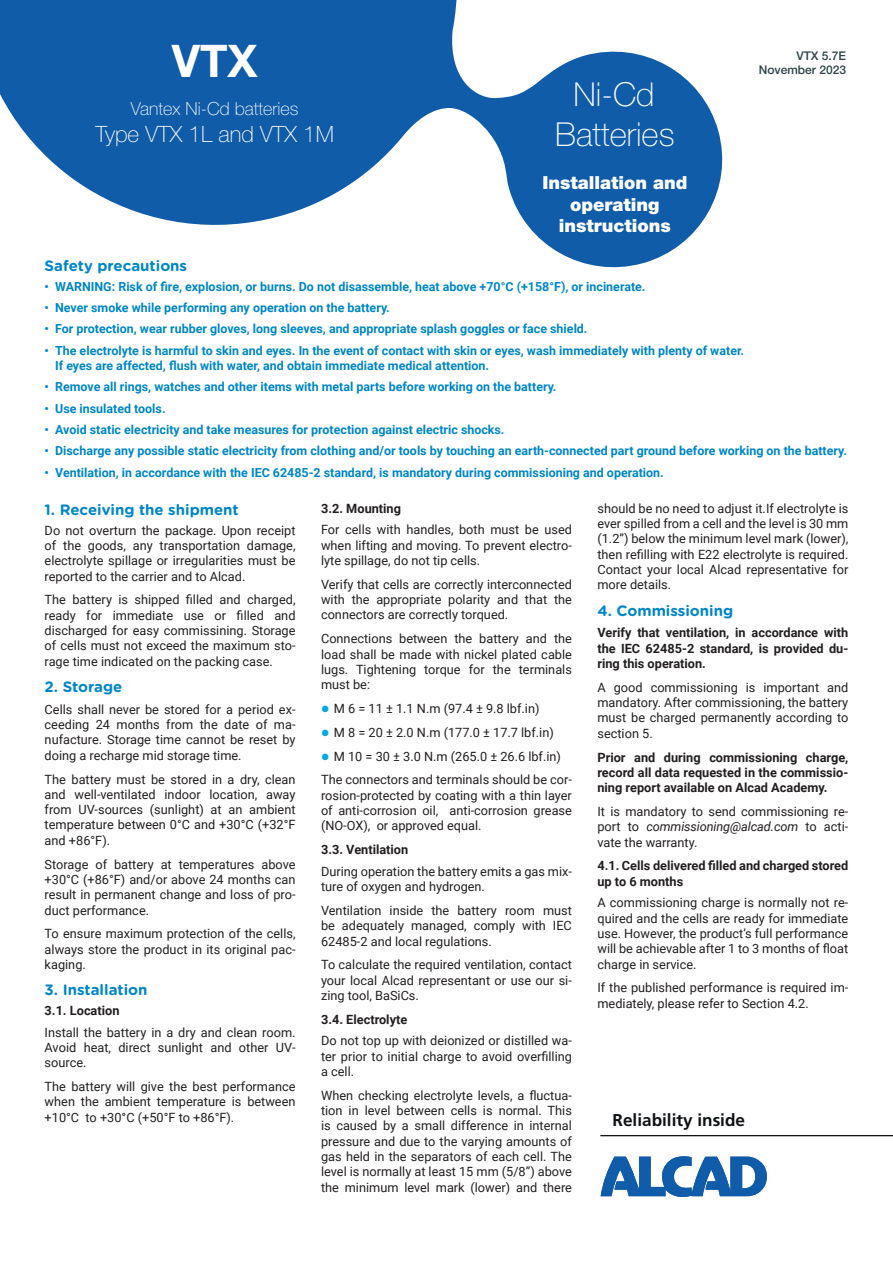
<style>
.page{position:relative;width:893px;height:1263px;background:#fff}
.page>*{position:absolute;margin:0;border:0;box-sizing:border-box;transform-origin:0 0}
.t1{font:700 45px "Helvetica Neue LT Std";color:#fff}
.t2{font:100 33px/39.6px "Helvetica Neue LT Std";color:#fff;text-align:center}
.t3{font:100 22.5px "Helvetica Neue LT Std";color:#fff}
.t4{font:900 18px/21.6px "Helvetica Neue LT Std";color:#fff;text-align:center}
.t5{font:100 18px "Helvetica Neue LT Std";color:#fff}
.t6{font:700 17.1px "Frutiger LT Std";color:#101315}
.t7{font:700 15px "Gotham Rounded";color:#0086c7}
.t8{font:12.75px/15.3px "Roboto";color:#231f20;text-align:justify}
.t9{font:700 12.75px/15.3px "Roboto";color:#231f20;text-align:justify}
.t10{font:700 12.45px/15px "Roboto";color:#0086c7}
.t11{font:500 12px/14.4px "Helvetica Neue LT Std";color:#2d4348;text-align:right}
.s1{font-size:12.3px}
.s2{font-style:italic}
</style>
<div class="page">
<svg style="left:601px;top:1156px;width:166px;height:41px"></svg>
<hr style="left:600px;top:1135px;width:293px;height:1px;background:#101315">
<svg style="left:0;top:0;width:723px;height:268px;fill:#105ca8"></svg>
<h1 class="t1" style="left:172px;top:33px;width:87px">VTX</h1>
<h3 class="t5" style="left:131px;top:99px;width:169px">Vantex Ni-Cd batteries</h3>
<h3 class="t3" style="left:96px;top:122px;width:240px">Type VTX 1L and VTX 1M</h3>
<h2 class="t2" style="left:555px;top:75px;width:121px">Ni-Cd<br>Batteries</h2>
<h3 class="t4" style="left:542px;top:172px;width:146px">Installation and operating instructions</h3>
<p class="t11" style="left:759px;top:48px;width:89px">VTX 5.7E<br>November 2023</p>
<p class="t7" style="left:45px;top:255px;width:144px">Safety precautions</p>
<p class="t10" style="left:45px;top:278px;width:602px"><span class="s1">•</span> WARNING: Risk of fire, explosion, or burns. Do not disassemble, heat above +70°C (+158°F), or incinerate.</p>
<p class="t10" style="left:45px;top:300px;width:347px"><span class="s1">•</span> Never smoke while performing any operation on the battery.</p>
<p class="t10" style="left:45px;top:321px;width:544px"><span class="s1">•</span> For protection, wear rubber gloves, long sleeves, and appropriate splash goggles or face shield.</p>
<p class="t10" style="left:55px;top:342px;width:690px;text-indent:-11px"><span class="s1">•</span> The electrolyte is harmful to skin and eyes. In the event of contact with skin or eyes, wash immediately with plenty of water.<br>If eyes are affected, flush with water, and obtain immediate medical attention.</p>
<p class="t10" style="left:45px;top:379px;width:513px"><span class="s1">•</span> Remove all rings, watches and other items with metal parts before working on the battery.</p>
<p class="t10" style="left:45px;top:400px;width:122px"><span class="s1">•</span> Use insulated tools.</p>
<p class="t10" style="left:45px;top:422px;width:461px"><span class="s1">•</span> Avoid static electricity and take measures for protection against electric shocks.</p>
<p class="t10" style="left:45px;top:443px;width:804px"><span class="s1">•</span> Discharge any possible static electricity from clothing and/or tools by touching an earth-connected part ground before working on the battery.</p>
<p class="t10" style="left:45px;top:464px;width:621px"><span class="s1">•</span> Ventilation, in accordance with the IEC 62485-2 standard, is mandatory during commissioning and operation.</p>
<p class="t7" style="left:45px;top:499px;width:196px">1. Receiving the shipment</p>
<p class="t8" style="left:45px;top:522px;width:252px">Do not overturn the package. Upon receipt of the goods, any transportation damage, electrolyte spillage or irregularities must be reported to the carrier and to Alcad.</p>
<p class="t8" style="left:45px;top:592px;width:252px">The battery is shipped filled and charged, ready for immediate use or filled and discharged for easy commissining. Storage of cells must not exceed the maximum sto&shy;rage time indicated on the packing case.</p>
<p class="t7" style="left:45px;top:676px;width:79px">2. Storage</p>
<p class="t8" style="left:45px;top:701px;width:252px">Cells shall never be stored for a period ex&shy;ceeding 24 months from the date of ma&shy;nufacture. Storage time cannot be reset by doing a recharge mid storage time.</p>
<p class="t8" style="left:45px;top:771px;width:252px">The battery must be stored in a dry, clean and well-ventilated indoor location, away from UV-sources (sunlight) at an ambient temperature between 0°C and +30°C (+32°F and +86°F).</p>
<p class="t8" style="left:45px;top:856px;width:252px">Storage of battery at temperatures above +30°C (+86°F) and/or above 24 months can result in permanent change and loss of pro&shy;duct performance.</p>
<p class="t8" style="left:45px;top:926px;width:252px">To ensure maximum protection of the cells, always store the product in its original pac&shy;kaging.</p>
<p class="t7" style="left:45px;top:979px;width:104px">3. Installation</p>
<p class="t9" style="left:45px;top:1002px;width:76px">3.1. Location</p>
<p class="t8" style="left:45px;top:1024px;width:252px">Install the battery in a dry and clean room.<br>Avoid heat, direct sunlight and other UV&shy;source.</p>
<p class="t8" style="left:45px;top:1078px;width:252px">The battery will give the best performance when the ambient temperature is between +10°C to +30°C (+50°F to +86°F).</p>
<p class="t9" style="left:321px;top:500px;width:81px">3.2. Mounting</p>
<p class="t8" style="left:321px;top:522px;width:252px">For cells with handles, both must be used when lifting and moving. To prevent electro&shy;lyte spillage, do not tip cells.</p>
<p class="t8" style="left:321px;top:576px;width:252px">Verify that cells are correctly interconnected with the appropriate polarity and that the connectors are correctly torqued.</p>
<p class="t8" style="left:321px;top:631px;width:252px">Connections between the battery and the load shall be made with nickel plated cable lugs. Tightening torque for the terminals must be:</p>
<p class="t8" style="left:334px;top:700px;width:207px">M 6 = 11 ± 1.1 N.m (97.4 ± 9.8 lbf.in)</p>
<p class="t8" style="left:334px;top:724px;width:221px">M 8 = 20 ± 2.0 N.m (177.0 ± 17.7 lbf.in)</p>
<p class="t8" style="left:334px;top:748px;width:229px">M 10 = 30 ± 3.0 N.m (265.0 ± 26.6 lbf.in)</p>
<p class="t8" style="left:321px;top:772px;width:252px">The connectors and terminals should be cor-</p>
<p class="t8" style="left:321px;top:787px;width:252px">rosion-protected by coating with a thin layer of anti-corrosion oil, anti-corrosion grease (NO-OX), or approved equal.</p>
<p class="t9" style="left:321px;top:841px;width:89px">3.3. Ventilation</p>
<p class="t8" style="left:321px;top:863px;width:252px">During operation the battery emits a gas mix&shy;ture of oxygen and hydrogen.</p>
<p class="t8" style="left:321px;top:902px;width:252px">Ventilation inside the battery room must be adequately managed, comply with IEC 62485-2 and local regulations.</p>
<p class="t8" style="left:321px;top:957px;width:252px">To calculate the required ventilation, contact your local Alcad representant or use our si&shy;zing tool, BaSiCs.</p>
<p class="t9" style="left:321px;top:1011px;width:88px">3.4. Electrolyte</p>
<p class="t8" style="left:321px;top:1033px;width:252px">Do not top up with deionized or distilled wa&shy;ter prior to initial charge to avoid overfilling a cell.</p>
<p class="t8" style="left:321px;top:1087px;width:252px">When checking electrolyte levels, a fluctua&shy;tion in level between cells is normal. This is caused by a small difference in internal pressure and due to the varying amounts of gas held in the separators of each cell. The level is normally at least 15 mm (5/8”) above the minimum level mark (lower) and there</p>
<p class="t8" style="left:597px;top:500px;width:252px">should be no need to adjust it.If electrolyte is ever spilled from a cell and the level is 30 mm (1.2”) below the minimum level mark (lower), then refilling with E22 electrolyte is required.<br>Contact your local Alcad representative for more details.</p>
<p class="t7" style="left:597px;top:599px;width:137px">4. Commissioning</p>
<p class="t9" style="left:597px;top:625px;width:252px">Verify that ventilation, in accordance with the IEC 62485-2 standard, is provided du&shy;ring this operation.</p>
<p class="t8" style="left:597px;top:679px;width:252px">A good commissioning is important and mandatory. After commissioning, the battery must be charged permanently according to section 5.</p>
<p class="t9" style="left:597px;top:749px;width:252px">Prior and during commissioning charge, record all data requested in the commissio&shy;ning report available on Alcad Academy.</p>
<p class="t8" style="left:597px;top:803px;width:252px">It is mandatory to send commissioning re&shy;port to <span class="s2">commissioning@alcad.com</span> to acti&shy;vate the warranty.</p>
<p class="t9" style="left:597px;top:858px;width:252px">4.1. Cells delivered filled and charged stored up to 6 months</p>
<p class="t8" style="left:597px;top:895px;width:252px">A commissioning charge is normally not re&shy;quired and the cells are ready for immediate use. However, the product’s full performance will be achievable after 1 to 3 months of float charge in service.</p>
<p class="t8" style="left:597px;top:980px;width:252px">If the published performance is required im&shy;mediately, please refer to Section 4.2.</p>
<h3 class="t6" style="left:613px;top:1110px;width:134px">Reliability inside</h3>
</div>
